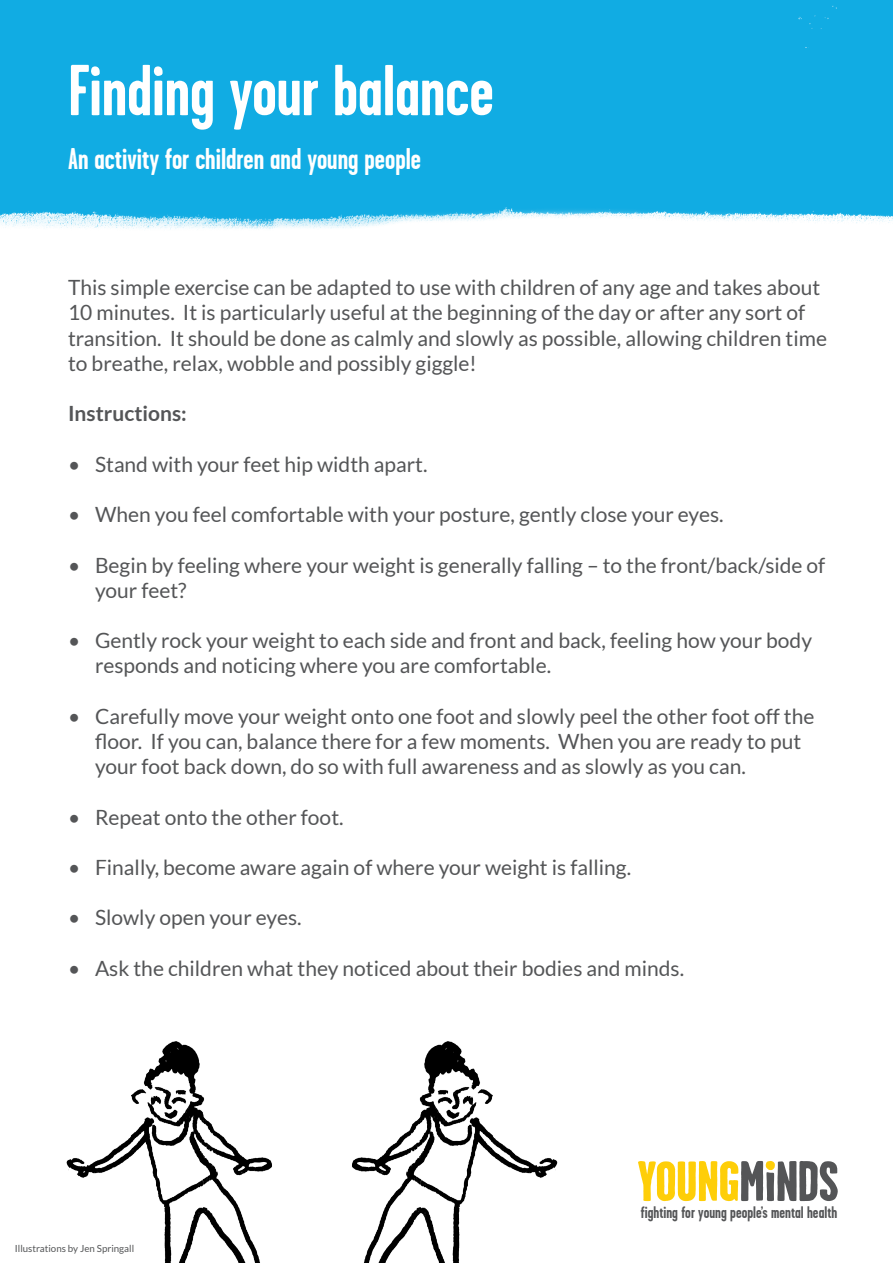
<style>
.page{position:relative;width:893px;height:1263px;background:#fff}
.page>*{position:absolute;margin:0;border:0;box-sizing:border-box;transform-origin:0 0}
.t1{font:700 72px "Garage Gothic";color:#fff}
.t2{font:700 30px "Garage Gothic";color:#fff}
.t3{font:21px/25.2px "Lato";color:#545557}
.t4{font:700 21px "Lato";color:#545557}
.t5{font:700 16.8px "Garage Gothic";color:#545557}
.t6{font:9.75px "Lato";color:#545557}
</style>
<div class="page">
<img style="left:0;top:0;width:893px;height:230px">
<svg style="left:643px;top:1161px;width:195px;height:40px"></svg>
<img style="left:66px;top:1041px;width:206px;height:222px">
<img style="left:352px;top:1041px;width:291px;height:222px">
<p class="t1" style="left:68px;top:52px;width:427px">Finding your balance</p>
<p class="t2" style="left:68px;top:143px;width:355px">An activity for children and young people</p>
<p class="t3" style="left:68px;top:275px;width:760px">This simple exercise can be adapted to use with children of any age and takes about 10 minutes. It is particularly useful at the beginning of the day or after any sort of transition. It should be done as calmly and slowly as possible, allowing children time to breathe, relax, wobble and possibly giggle!</p>
<p class="t4" style="left:68px;top:402px;width:120px">Instructions:</p>
<p class="t3" style="left:68px;top:451px;width:361px">• Stand with your feet hip width apart.</p>
<p class="t3" style="left:68px;top:502px;width:657px">• When you feel comfortable with your posture, gently close your eyes.</p>
<p class="t3" style="left:95px;top:552px;width:732px;text-indent:-27px">• Begin by feeling where your weight is generally falling – to the front/back/side of your feet?</p>
<p class="t3" style="left:95px;top:628px;width:718px;text-indent:-27px">• Gently rock your weight to each side and front and back, feeling how your body responds and noticing where you are comfortable.</p>
<p class="t3" style="left:95px;top:703px;width:721px;text-indent:-27px">• Carefully move your weight onto one foot and slowly peel the other foot off the floor. If you can, balance there for a few moments. When you are ready to put your foot back down, do so with full awareness and as slowly as you can.</p>
<p class="t3" style="left:68px;top:804px;width:277px">• Repeat onto the other foot.</p>
<p class="t3" style="left:68px;top:855px;width:565px">• Finally, become aware again of where your weight is falling.</p>
<p class="t3" style="left:68px;top:905px;width:235px">• Slowly open your eyes.</p>
<p class="t3" style="left:68px;top:955px;width:618px">• Ask the children what they noticed about their bodies and minds.</p>
<p class="t6" style="left:15px;top:1243px;width:121px">Illustrations by Jen Springall</p>
<p class="t5" style="left:641px;top:1203px;width:198px">fighting for young people’s mental health</p>
</div>
